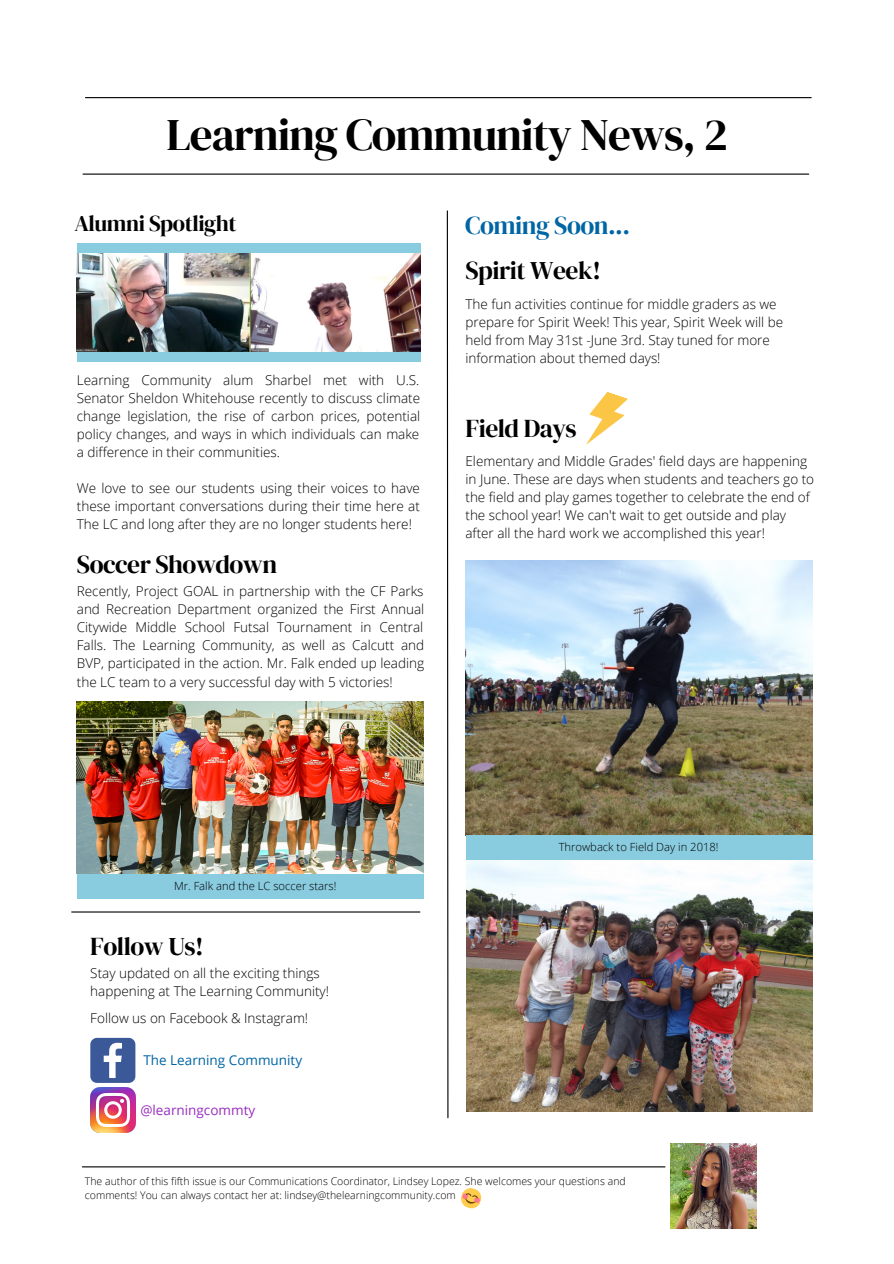
<style>
.page{position:relative;width:894px;height:1264px;background:#fff}
.page>*{position:absolute;margin:0;border:0;box-sizing:border-box;transform-origin:0 0}
.t1{font:45px "DM Serif Display";letter-spacing:-.025em;color:#000}
.t2{font:25.5px "DM Serif Display";letter-spacing:-.02em;color:#000}
.t3{font:25.5px "DM Serif Display";letter-spacing:-.02em;color:#0065a4}
.t4{font:22.5px "DM Serif Display";letter-spacing:-.02em;color:#000}
.t5{font:300 13.5px/18px "Open Sans";color:#000;text-align:justify}
.t6{font:13.5px "Open Sans";color:#0065a4}
.t7{font:13.5px "Open Sans";color:#982ebe}
.t8{font:300 11.25px "Open Sans";color:#000}
.t9{font:300 10.5px/14px "Open Sans";color:#000}
</style>
<div class="page">
<hr style="left:85px;top:97px;width:726px;height:1px;background:#000">
<svg style="left:446px;top:210px;width:3px;height:908px"></svg>
<hr style="left:82px;top:1166px;width:582px;height:1px;background:#000">
<hr style="left:83px;top:173px;width:725px;height:2px;background:#000">
<svg style="left:90px;top:1037px;width:45px;height:45px"></svg>
<img style="left:90px;top:1087px;width:45px;height:45px">
<svg style="left:461px;top:1188px;width:21px;height:21px"></svg>
<hr style="left:72px;top:911px;width:348px;height:1px;background:#000">
<img style="left:670px;top:1143px;width:86px;height:85px">
<img style="left:465px;top:560px;width:347px;height:275px">
<div style="left:77px;top:244px;width:343px;height:118px;background:#89cbdf"></div>
<img style="left:77px;top:254px;width:343px;height:97px">
<svg style="left:586px;top:392px;width:42px;height:53px"></svg>
<img style="left:77px;top:701px;width:347px;height:172px">
<div style="left:77px;top:873px;width:346px;height:25px;background:#89cbdf"></div>
<div style="left:465px;top:835px;width:347px;height:25px;background:#89cbdf"></div>
<img style="left:466px;top:860px;width:345px;height:251px">
<p class="t1" style="left:167px;top:103px;width:562px">Learning Community News, 2</p>
<p class="t4" style="left:74px;top:208px;width:163px">Alumni Spotlight</p>
<p class="t5" style="left:77px;top:370px;width:345px">Learning Community alum Sharbel met with U.S.<br>Senator Sheldon Whitehouse recently to discuss climate change legislation, the rise of carbon prices, potential policy changes, and ways in which individuals can make a difference in their communities.</p>
<p class="t5" style="left:77px;top:478px;width:344px">We love to see our students using their voices to have these important conversations during their time here at The LC and long after they are no longer students here!</p>
<p class="t2" style="left:77px;top:547px;width:202px">Soccer Showdown</p>
<p class="t5" style="left:77px;top:582px;width:349px">Recently, Project GOAL in partnership with the CF Parks and Recreation Department organized the First Annual Citywide Middle School Futsal Tournament in Central Falls. The Learning Community, as well as Calcutt and BVP, participated in the action. Mr. Falk ended up leading the LC team to a very successful day with 5 victories!</p>
<p class="t3" style="left:465px;top:207px;width:166px">Coming Soon...</p>
<p class="t2" style="left:465px;top:253px;width:137px">Spirit Week!</p>
<p class="t5" style="left:465px;top:294px;width:319px;text-align:left">The fun activities continue for middle graders as we prepare for Spirit Week! This year, Spirit Week will be held from May 31st -June 3rd. Stay tuned for more information about themed days!</p>
<p class="t2" style="left:465px;top:410px;width:113px">Field Days</p>
<p class="t5" style="left:465px;top:451px;width:350px;text-align:left">Elementary and Middle Grades' field days are happening in June. These are days when students and teachers go to the field and play games together to celebrate the end of the school year! We can't wait to get outside and play after all the hard work we accomplished this year!</p>
<p class="t8" style="left:174px;top:878px;width:164px">Mr. Falk and the LC soccer stars!</p>
<p class="t2" style="left:90px;top:928px;width:115px">Follow Us!</p>
<p class="t5" style="left:90px;top:963px;width:240px">Stay updated on all the exciting things happening at The Learning Community!</p>
<p class="t5" style="left:90px;top:1008px;width:219px">Follow us on Facebook &amp; Instagram!</p>
<p class="t6" style="left:143px;top:1050px;width:160px">The Learning Community</p>
<p class="t7" style="left:140px;top:1100px;width:116px">@learningcommty</p>
<p class="t8" style="left:558px;top:839px;width:161px">Throwback to Field Day in 2018!</p>
<p class="t9" style="left:85px;top:1173px;width:542px">The author of this fifth issue is our Communications Coordinator, Lindsey Lopez. She welcomes your questions and comments! You can always contact her at: lindsey@thelearningcommunity.com</p>
</div>
